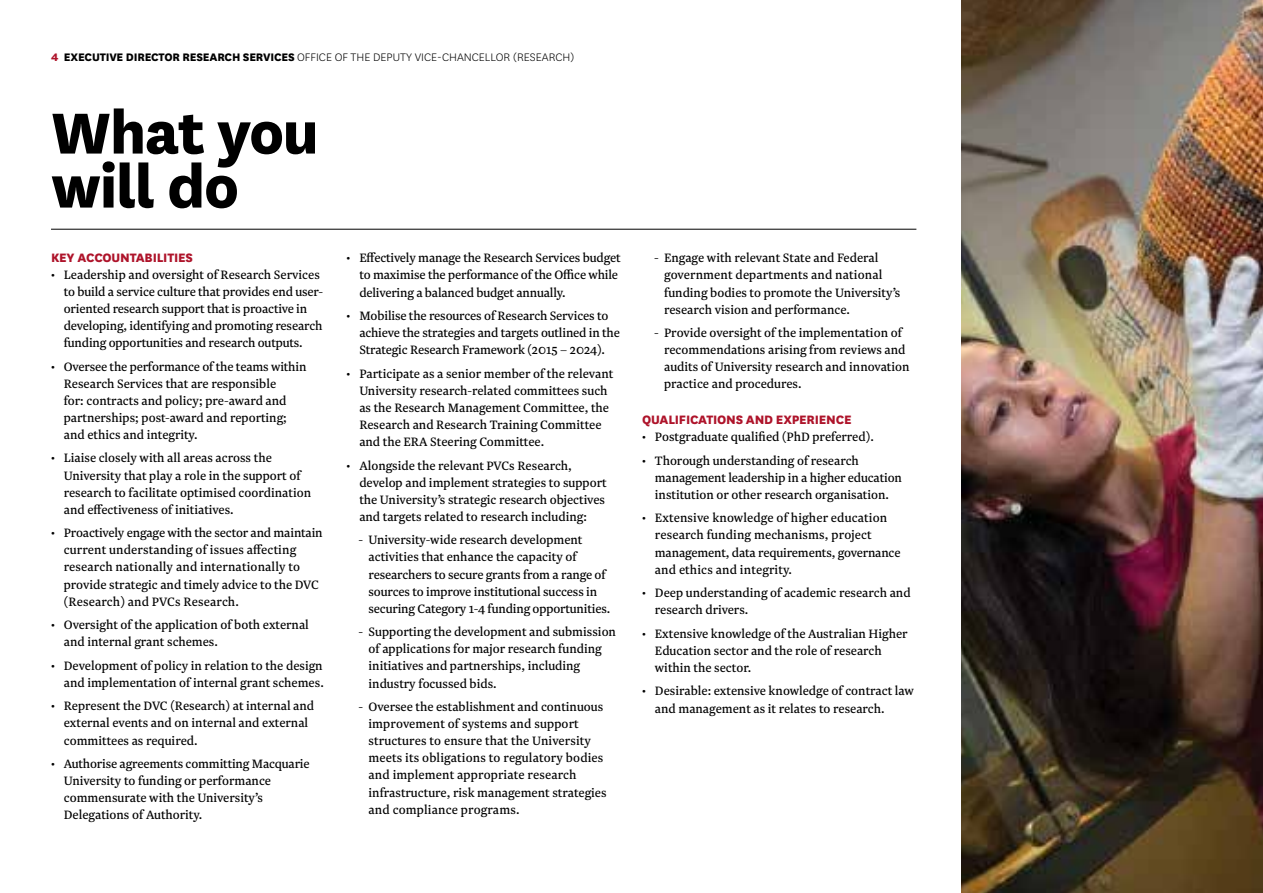
<style>
.page{position:relative;width:1263px;height:893px;background:#fff}
.page>*{position:absolute;margin:0;border:0;box-sizing:border-box;transform-origin:0 0}
.t1{font:800 67.5px/54px "National";letter-spacing:-.02em;color:#000}
.t2{font:14.25px/17.1px "Newzald";color:#000}
.t3{font:800 14.25px "National";letter-spacing:-.015em;color:#ae132a}
.t4{font:300 12.75px "National";color:#000}
.s1{font-weight:800;color:#ae132a}
.s2{font-weight:800}
</style>
<div class="page">
<img style="left:961px;top:0;width:302px;height:893px">
<hr style="left:51px;top:229px;width:865px;height:1px;background:#000">
<p class="t4" style="left:51px;top:49px;width:525px"><span class="s1">4</span> <span class="s2">EXECUTIVE DIRECTOR RESEARCH SERVICES</span> OFFICE OF THE DEPUTY VICE-CHANCELLOR (RESEARCH)</p>
<h1 class="t1" style="left:51px;top:101px;width:269px">What you will do</h1>
<p class="t3" style="left:51px;top:247px;width:143px">KEY ACCOUNTABILITIES</p>
<p class="t2" style="left:64px;top:266px;width:261px;text-indent:-13px">• Leadership and oversight of Research Services to build a service culture that provides end user&shy;oriented research support that is proactive in developing, identifying and promoting research funding opportunities and research outputs.</p>
<p class="t2" style="left:64px;top:357px;width:244px;text-indent:-13px">• Oversee the performance of the teams within Research Services that are responsible<br>for: contracts and policy; pre-award and partnerships; post-award and reporting; and ethics and integrity.</p>
<p class="t2" style="left:64px;top:449px;width:249px;text-indent:-13px">• Liaise closely with all areas across the University that play a role in the support of research to facilitate optimised coordination and effectiveness of initiatives.</p>
<p class="t2" style="left:64px;top:524px;width:260px;text-indent:-13px">• Proactively engage with the sector and maintain current understanding of issues affecting research nationally and internationally to provide strategic and timely advice to the DVC (Research) and PVCs Research.</p>
<p class="t2" style="left:64px;top:616px;width:247px;text-indent:-13px">• Oversight of the application of both external and internal grant schemes.</p>
<p class="t2" style="left:51px;top:657px;width:274px;text-align:right">• Development of policy in relation to the design and implementation of internal grant schemes.</p>
<p class="t2" style="left:64px;top:697px;width:252px;text-indent:-13px">• Represent the DVC (Research) at internal and external events and on internal and external committees as required.</p>
<p class="t2" style="left:64px;top:755px;width:247px;text-indent:-13px">• Authorise agreements committing Macquarie University to funding or performance commensurate with the University’s Delegations of Authority.</p>
<p class="t2" style="left:359px;top:249px;width:263px;text-indent:-13px">• Effectively manage the Research Services budget to maximise the performance of the Office while delivering a balanced budget annually.</p>
<p class="t2" style="left:359px;top:307px;width:262px;text-indent:-13px">• Mobilise the resources of Research Services to achieve the strategies and targets outlined in the<br>Strategic Research Framework (2015 – 2024).</p>
<p class="t2" style="left:359px;top:365px;width:255px;text-indent:-13px">• Participate as a senior member of the relevant University research-related committees such as the Research Management Committee, the Research and Research Training Committee and the ERA Steering Committee.</p>
<p class="t2" style="left:359px;top:456px;width:249px;text-indent:-13px">• Alongside the relevant PVCs Research, develop and implement strategies to support the University’s strategic research objectives and targets related to research including:</p>
<p class="t2" style="left:368px;top:531px;width:243px;text-indent:-10px">- University-wide research development activities that enhance the capacity of researchers to secure grants from a range of sources to improve institutional success in securing Category 1-4 funding opportunities.</p>
<p class="t2" style="left:368px;top:623px;width:249px;text-indent:-10px">- Supporting the development and submission of applications for major research funding initiatives and partnerships, including industry focussed bids.</p>
<p class="t2" style="left:368px;top:698px;width:240px;text-indent:-10px">- Oversee the establishment and continuous improvement of systems and support structures to ensure that the University meets its obligations to regulatory bodies and implement appropriate research infrastructure, risk management strategies and compliance programs.</p>
<p class="t2" style="left:664px;top:249px;width:238px;text-indent:-10px">- Engage with relevant State and Federal government departments and national funding bodies to promote the University’s research vision and performance.</p>
<p class="t2" style="left:664px;top:324px;width:247px;text-indent:-10px">- Provide oversight of the implementation of recommendations arising from reviews and audits of University research and innovation practice and procedures.</p>
<p class="t3" style="left:642px;top:409px;width:211px">QUALIFICATIONS AND EXPERIENCE</p>
<p class="t2" style="left:642px;top:428px;width:233px">• Postgraduate qualified (PhD preferred).</p>
<p class="t2" style="left:655px;top:452px;width:248px;text-indent:-13px">• Thorough understanding of research management leadership in a higher education institution or other research organisation.</p>
<p class="t2" style="left:655px;top:509px;width:247px;text-indent:-13px">• Extensive knowledge of higher education research funding mechanisms, project management, data requirements, governance and ethics and integrity.</p>
<p class="t2" style="left:655px;top:584px;width:257px;text-indent:-13px">• Deep understanding of academic research and research drivers.</p>
<p class="t2" style="left:655px;top:625px;width:254px;text-indent:-13px">• Extensive knowledge of the Australian Higher<br>Education sector and the role of research within the sector.</p>
<p class="t2" style="left:655px;top:682px;width:261px;text-indent:-13px">• Desirable: extensive knowledge of contract law and management as it relates to research.</p>
</div>
